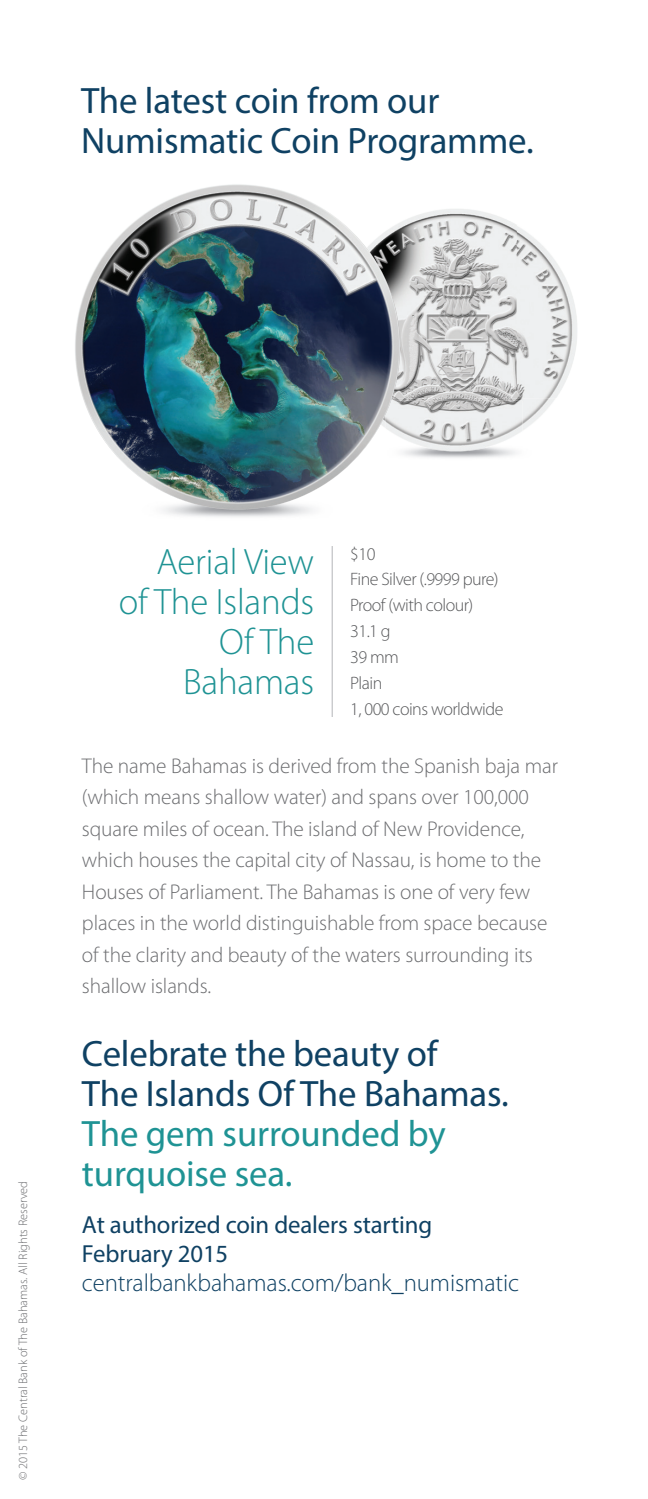
<style>
.page{position:relative;width:648px;height:1499px;background:#fff}
.page>*{position:absolute;margin:0;border:0;box-sizing:border-box;transform-origin:0 0}
.t1{font:36.68px/40.1px "Myriad Pro";letter-spacing:-.005em;color:#0f4163}
.t2{font:300 36.68px/40.1px "Myriad Pro";letter-spacing:-.005em;color:#1f9394;text-align:right}
.t3{font:36.68px/40.1px "Myriad Pro";letter-spacing:-.005em;color:#1f9394}
.t4{font:24.75px/29.2px "Myriad Pro";letter-spacing:-.005em;color:#0f4163}
.t5{font:300 24.75px "Myriad Pro";letter-spacing:-.005em;color:#0f4163}
.t6{font:300 21.38px/31.5px "Myriad Pro";letter-spacing:-.005em;color:#6c6d70}
.t7{font:300 18px/25.9px "Myriad Pro";letter-spacing:-.03em;color:#57585a}
.t8{font:300 12.38px "Myriad Pro";color:#6c6d70}
</style>
<div class="page">
<img style="left:403px;top:432px;width:117px;height:26px">
<img style="left:366px;top:209px;width:151px;height:189px">
<img style="left:517px;top:226px;width:60px;height:172px">
<img style="left:378px;top:398px;width:177px;height:34px">
<img style="left:386px;top:401px;width:46px;height:48px">
<img style="left:331px;top:546px;width:1px;height:37px">
<hr style="left:332px;top:546px;width:1px;height:171px;background:#bcbdc0">
<img style="left:75px;top:184px;width:325px;height:326px;border-radius:163px">
<h1 class="t1" style="left:81px;top:80px;width:454px">The latest coin from our<br>Numismatic Coin Programme.</h1>
<p class="t8" style="left:16px;top:1480px;width:301px;rotate:-90deg">© 2015 The Central Bank of The Bahamas. All Rights Reserved</p>
<h1 class="t2" style="left:119px;top:541px;width:197px">Aerial View of The Islands<br>Of The<br>Bahamas</h1>
<p class="t7" style="left:350px;top:540px;width:155px">$10<br>Fine Silver (.9999 pure)<br>Proof (with colour)<br>31.1 g<br>39 mm<br>Plain<br>1, 000 coins worldwide</p>
<p class="t6" style="left:82px;top:750px;width:478px">The name Bahamas is derived from the Spanish baja mar (which means shallow water) and spans over 100,000 square miles of ocean. The island of New Providence, which houses the capital city of Nassau, is home to the Houses of Parliament. The Bahamas is one of very few places in the world distinguishable from space because of the clarity and beauty of the waters surrounding its shallow islands.</p>
<h1 class="t1" style="left:82px;top:1032px;width:428px">Celebrate the beauty of<br>The Islands Of The Bahamas.</h1>
<h1 class="t3" style="left:82px;top:1112px;width:365px">The gem surrounded by turquoise sea.</h1>
<p class="t4" style="left:82px;top:1209px;width:352px">At authorized coin dealers starting<br>February 2015</p>
<p class="t5" style="left:82px;top:1268px;width:439px">centralbankbahamas.com/bank_numismatic</p>
</div>
